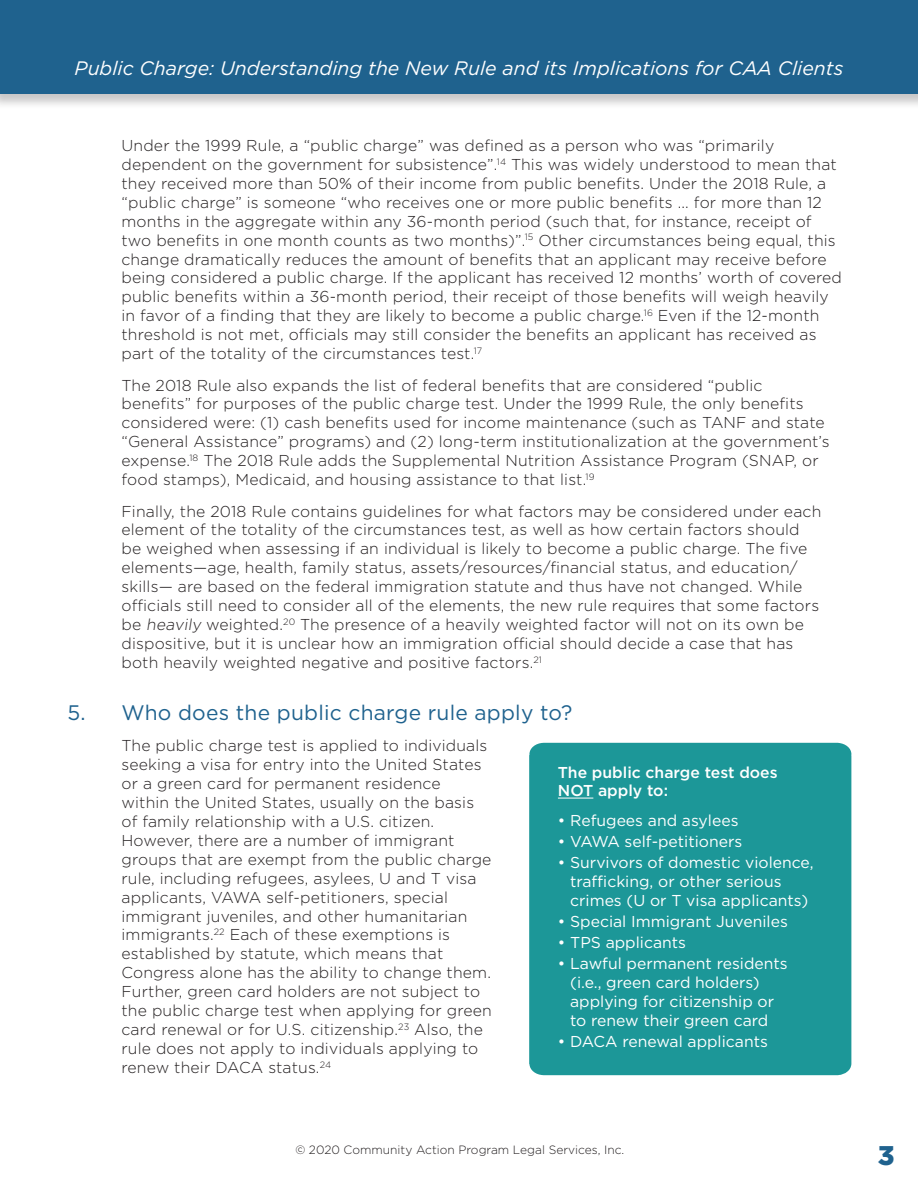
<style>
.page{position:relative;width:918px;height:1188px;background:#fff}
.page>*{position:absolute;margin:0;border:0;box-sizing:border-box;transform-origin:0 0}
.t1{font:900 27px "Gotham";color:#1f628e}
.t2{font:21px "Gotham";letter-spacing:.01em;color:#1f628e}
.t3{font:italic 19.5px "Gotham";color:#fff}
.t4{font:300 15.75px/18.9px "Gotham";letter-spacing:.01em;color:#231f20}
.t5{font:15.75px/18.9px "Gotham";color:#fff}
.t6{font:500 15.75px/18.9px "Gotham";color:#fff}
.t7{font:300 12px "Gotham";color:#231f20}
.s1{font-style:italic}
</style>
<div class="page">
<div style="left:0;top:0;width:918px;height:109px;background:#231f20;opacity:.25"></div>
<div style="left:0;top:0;width:918px;height:94px;background:#1f628e"></div>
<div style="left:529px;top:743px;width:322px;height:332px;background:#1c9798"></div>
<hr style="left:558px;top:798px;width:35px;height:1px;background:#fff">
<p class="t3" style="left:75px;top:58px;width:770px">Public Charge: Understanding the New Rule and its Implications for CAA Clients</p>
<p class="t4" style="left:122px;top:136px;width:722px">Under the 1999 Rule, a “public charge” was defined as a person who was “primarily dependent on the government for subsistence”.<sup>14</sup> This was widely understood to mean that they received more than 50% of their income from public benefits. Under the 2018 Rule, a “public charge” is someone “who receives one or more public benefits ... for more than 12 months in the aggregate within any 36-month period (such that, for instance, receipt of two benefits in one month counts as two months)”.<sup>15</sup> Other circumstances being equal, this change dramatically reduces the amount of benefits that an applicant may receive before being considered a public charge. If the applicant has received 12 months’ worth of covered public benefits within a 36-month period, their receipt of those benefits will weigh heavily in favor of a finding that they are likely to become a public charge.<sup>16</sup> Even if the 12-month threshold is not met, officials may still consider the benefits an applicant has received as part of the totality of the circumstances test.<sup>17</sup></p>
<p class="t4" style="left:122px;top:375px;width:710px">The 2018 Rule also expands the list of federal benefits that are considered “public benefits” for purposes of the public charge test. Under the 1999 Rule, the only benefits considered were: (1) cash benefits used for income maintenance (such as TANF and state “General Assistance” programs) and (2) long-term institutionalization at the government’s expense.<sup>18</sup> The 2018 Rule adds the Supplemental Nutrition Assistance Program (SNAP, or food stamps), Medicaid, and housing assistance to that list.<sup>19</sup></p>
<p class="t4" style="left:122px;top:501px;width:701px">Finally, the 2018 Rule contains guidelines for what factors may be considered under each element of the totality of the circumstances test, as well as how certain factors should be weighed when assessing if an individual is likely to become a public charge. The five elements—age, health, family status, assets/resources/financial status, and education/ skills— are based on the federal immigration statute and thus have not changed. While officials still need to consider all of the elements, the new rule requires that some factors be <span class="s1">heavily</span> weighted.<sup>20</sup> The presence of a heavily weighted factor will not on its own be dispositive, but it is unclear how an immigration official should decide a case that has both heavily weighted negative and positive factors.<sup>21</sup></p>
<p class="t2" style="left:68px;top:699px;width:507px">5. Who does the public charge rule apply to?</p>
<p class="t4" style="left:122px;top:736px;width:372px">The public charge test is applied to individuals seeking a visa for entry into the United States or a green card for permanent residence within the United States, usually on the basis of family relationship with a U.S. citizen.<br>However, there are a number of immigrant groups that are exempt from the public charge rule, including refugees, asylees, U and T visa applicants, VAWA self-petitioners, special immigrant juveniles, and other humanitarian immigrants.<sup>22</sup> Each of these exemptions is established by statute, which means that Congress alone has the ability to change them.<br>Further, green card holders are not subject to the public charge test when applying for green card renewal or for U.S. citizenship.<sup>23</sup> Also, the rule does not apply to individuals applying to renew their DACA status.<sup>24</sup></p>
<p class="t6" style="left:558px;top:762px;width:221px">The public charge test does<br>NOT apply to:</p>
<p class="t5" style="left:558px;top:811px;width:182px">• Refugees and asylees</p>
<p class="t5" style="left:558px;top:832px;width:186px">• VAWA self-petitioners</p>
<p class="t5" style="left:570px;top:853px;width:245px;text-indent:-12px">• Survivors of domestic violence, trafficking, or other serious crimes (U or T visa applicants)</p>
<p class="t5" style="left:558px;top:912px;width:231px">• Special Immigrant Juveniles</p>
<p class="t5" style="left:558px;top:933px;width:130px">• TPS applicants</p>
<p class="t5" style="left:570px;top:954px;width:219px;text-indent:-12px">• Lawful permanent residents (i.e., green card holders) applying for citizenship or to renew their green card</p>
<p class="t5" style="left:558px;top:1031px;width:211px">• DACA renewal applicants</p>
<p class="t7" style="left:295px;top:1143px;width:331px">© 2020 Community Action Program Legal Services, Inc.</p>
<p class="t1" style="left:878px;top:1139px;width:18px">3</p>
</div>
